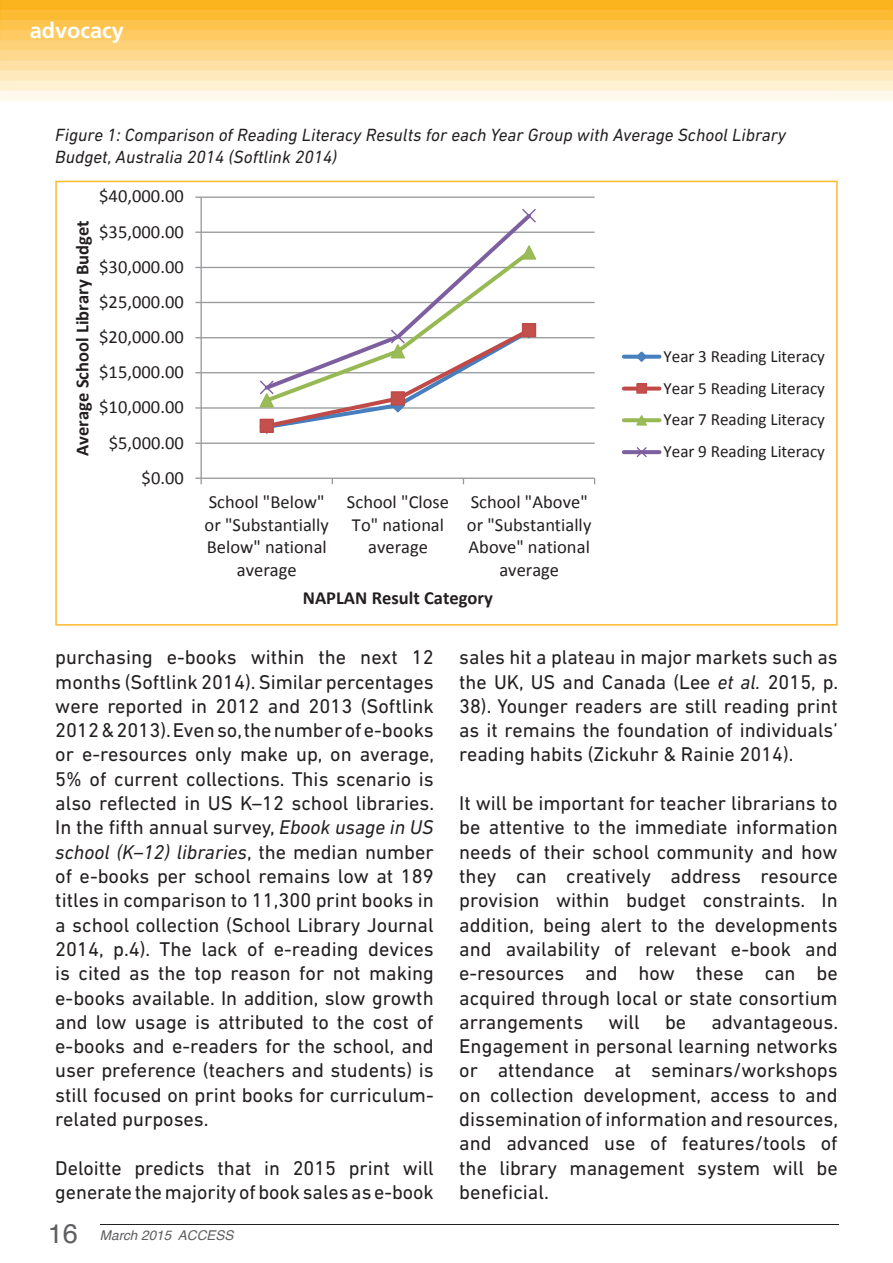
<style>
.page{position:relative;width:893px;height:1263px;background:#fff}
.page>*{position:absolute;margin:0;border:0;box-sizing:border-box;transform-origin:0 0}
.t1{font:700 21.75px "Frutiger";color:#fff}
.t2{font:20.25px/24.3px "DIN Next LT Pro";color:#231f20;text-align:justify}
.t3{font:18.45px/22.6px "Calibri";color:#231f20;text-align:center}
.t4{font:700 18.45px "Calibri";color:#231f20}
.t5{font:italic 18px/21.6px "DIN Next LT Pro";color:#231f20}
.t6{font:17.1px/31.8px "Calibri";letter-spacing:-.005em;color:#231f20;text-align:justify}
.t7{font:italic 13.5px "Helvetica";color:#5f5f62}
.s1{font-style:italic}
.s2{font-style:normal;font-size:27px}
</style>
<div class="page">
<hr style="left:100px;top:1224px;width:738px;height:1px;background:#231f20">
<img style="left:0;top:0;width:893px;height:181px">
<svg style="left:55px;top:181px;width:783px;height:445px"></svg>
<p class="t1" style="left:30px;top:18px;width:96px">advocacy</p>
<p class="t5" style="left:55px;top:124px;width:732px">Figure 1: Comparison of Reading Literacy Results for each Year Group with Average School Library<br>Budget, Australia 2014 (Softlink 2014)</p>
<p class="t4" style="left:69px;top:456px;width:237px;rotate:-90deg">Average School Library Budget</p>
<p class="t3" style="left:99px;top:184px;width:86px">$40,000.00</p>
<p class="t3" style="left:99px;top:220px;width:86px">$35,000.00</p>
<p class="t3" style="left:99px;top:255px;width:86px">$30,000.00</p>
<p class="t3" style="left:99px;top:290px;width:86px">$25,000.00</p>
<p class="t3" style="left:99px;top:325px;width:86px">$20,000.00</p>
<p class="t3" style="left:99px;top:360px;width:86px">$15,000.00</p>
<p class="t3" style="left:99px;top:395px;width:86px">$10,000.00</p>
<p class="t3" style="left:109px;top:431px;width:77px">$5,000.00</p>
<p class="t3" style="left:142px;top:466px;width:44px">$0.00</p>
<p class="t3" style="left:205px;top:490px;width:126px">School "Below" or "Substantially<br>Below" national average</p>
<p class="t3" style="left:347px;top:490px;width:104px">School "Close<br>To" national average</p>
<p class="t3" style="left:467px;top:490px;width:126px">School "Above" or "Substantially<br>Above" national average</p>
<p class="t4" style="left:303px;top:585px;width:192px">NAPLAN Result Category</p>
<p class="t6" style="left:663px;top:340px;width:163px">Year 3 Reading Literacy Year 5 Reading Literacy Year 7 Reading Literacy Year 9 Reading Literacy</p>
<p class="t2" style="left:55px;top:645px;width:380px">purchasing e-books within the next 12 months (Softlink 2014). Similar percentages were reported in 2012 and 2013 (Softlink 2012 &amp; 2013). Even so, the number of e-books or e-resources only make up, on average, 5% of current collections. This scenario is also reflected in US K–12 school libraries.<br>In the fifth annual survey, <span class="s1">Ebook usage in US school (K–12) libraries</span>, the median number of e-books per school remains low at 189 titles in comparison to 11,300 print books in a school collection (School Library Journal 2014, p.4). The lack of e-reading devices is cited as the top reason for not making e-books available. In addition, slow growth and low usage is attributed to the cost of e-books and e-readers for the school, and user preference (teachers and students) is still focused on print books for curriculum&shy;related purposes.</p>
<p class="t2" style="left:55px;top:1155px;width:380px">Deloitte predicts that in 2015 print will generate the majority of book sales as e-book</p>
<p class="t7" style="left:48px;top:1225px;width:187px"><span class="s2">16</span> March 2015 ACCESS</p>
<p class="t2" style="left:459px;top:645px;width:380px">sales hit a plateau in major markets such as the UK, US and Canada (Lee <span class="s1">et al.</span> 2015, p.<br>38). Younger readers are still reading print as it remains the foundation of individuals’ reading habits (Zickuhr &amp; Rainie 2014).</p>
<p class="t2" style="left:459px;top:791px;width:380px">It will be important for teacher librarians to be attentive to the immediate information needs of their school community and how they can creatively address resource provision within budget constraints. In addition, being alert to the developments and availability of relevant e-book and e-resources and how these can be acquired through local or state consortium arrangements will be advantageous.<br>Engagement in personal learning networks or attendance at seminars/workshops on collection development, access to and dissemination of information and resources, and advanced use of features/tools of the library management system will be beneficial.</p>
</div>
